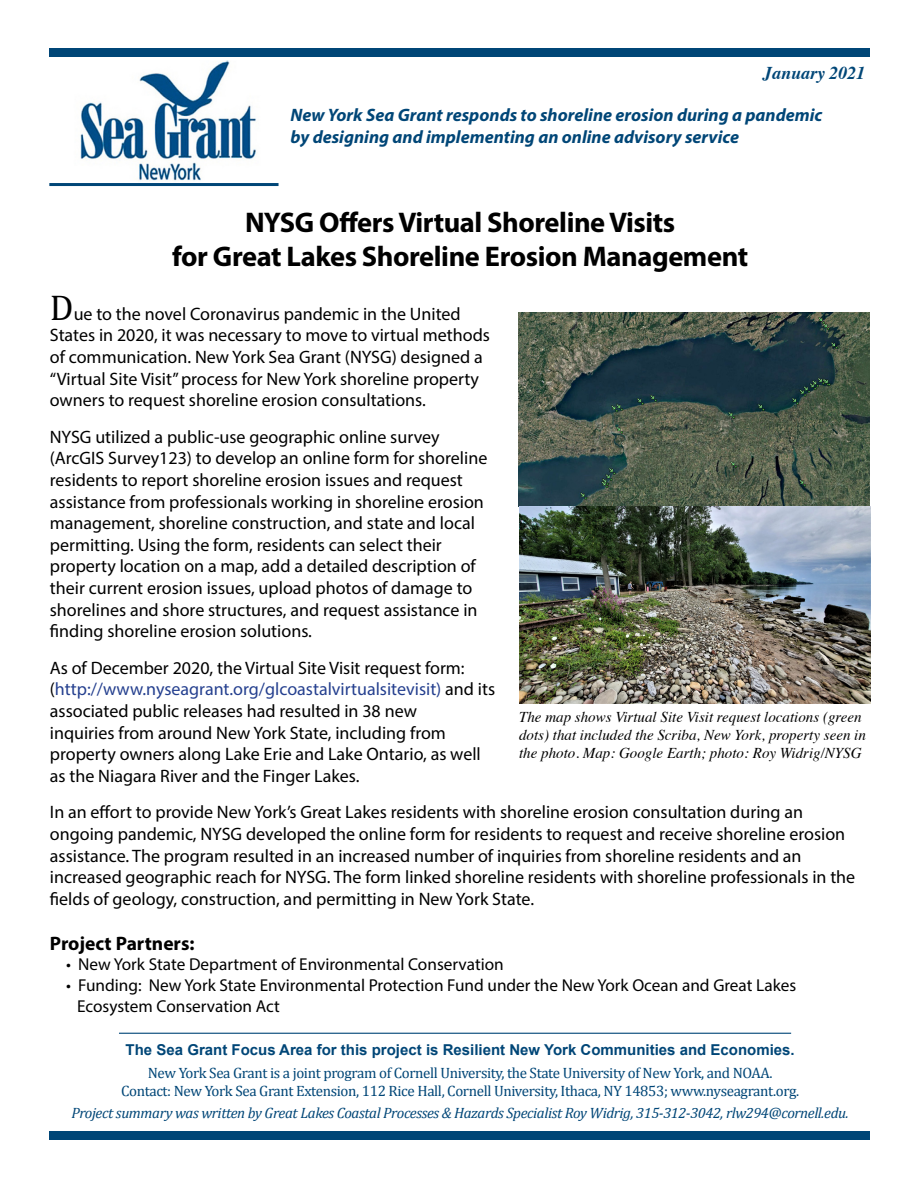
<style>
.page{position:relative;width:918px;height:1188px;background:#fff}
.page>*{position:absolute;margin:0;border:0;box-sizing:border-box;transform-origin:0 0}
.t1{font:700 28.5px/34.2px "Myriad Pro";letter-spacing:-.015em;color:#000;text-align:center}
.t2{font:700 19.5px "Myriad Pro";color:#000}
.t3{font:18px/21.6px "Myriad Pro";color:#000}
.t4{font:italic 700 18px/21.6px "Myriad Pro";color:#004677}
.t5{font:italic 700 18px "Times";color:#004677}
.t6{font:17.25px/20.7px "Myriad Pro";color:#000}
.t7{font:15px/18px "Cambria";letter-spacing:-.025em;color:#004677;text-align:center}
.t8{font:italic 15px/18px "Times";color:#000}
.t9{font:italic 15px "Cambria";letter-spacing:-.025em;color:#004677}
.t10{font:700 15px "Arial";color:#004677}
.s1{font-family:"Cambria";font-size:36px}
.s2{color:#25408f}
</style>
<div class="page">
<img style="left:80px;top:60px;width:177px;height:121px">
<div style="left:49px;top:49px;width:821px;height:8px;background:#004677"></div>
<div style="left:49px;top:1131px;width:821px;height:8px;background:#004677"></div>
<hr style="left:119px;top:1033px;width:672px;height:1px;background:#004677">
<hr style="left:49px;top:183px;width:230px;height:3px;background:#004677">
<img style="left:518px;top:312px;width:352px;height:392px">
<p class="t5" style="left:763px;top:56px;width:104px">January 2021</p>
<p class="t4" style="left:291px;top:104px;width:533px">New York Sea Grant responds to shoreline erosion during a pandemic by designing and implementing an online advisory service</p>
<h1 class="t1" style="left:172px;top:204px;width:578px">NYSG Offers Virtual Shoreline Visits<br>for Great Lakes Shoreline Erosion Management</h1>
<p class="t3" style="left:50px;top:303px;width:442px"><span class="s1">D</span>ue to the novel Coronavirus pandemic in the United States in 2020, it was necessary to move to virtual methods of communication. New York Sea Grant (NYSG) designed a “Virtual Site Visit” process for New York shoreline property owners to request shoreline erosion consultations.</p>
<p class="t3" style="left:50px;top:426px;width:439px">NYSG utilized a public-use geographic online survey (ArcGIS Survey123) to develop an online form for shoreline residents to report shoreline erosion issues and request assistance from professionals working in shoreline erosion management, shoreline construction, and state and local permitting. Using the form, residents can select their property location on a map, add a detailed description of their current erosion issues, upload photos of damage to shorelines and shore structures, and request assistance in finding shoreline erosion solutions.</p>
<p class="t3" style="left:50px;top:657px;width:447px">As of December 2020, the Virtual Site Visit request form: (<span class="s2">http://www.nyseagrant.org/glcoastalvirtualsitevisit)</span> and its associated public releases had resulted in 38 new<br>inquiries from around New York State, including from property owners along Lake Erie and Lake Ontario, as well as the Niagara River and the Finger Lakes.</p>
<p class="t3" style="left:50px;top:801px;width:807px">In an effort to provide New York’s Great Lakes residents with shoreline erosion consultation during an ongoing pandemic, NYSG developed the online form for residents to request and receive shoreline erosion assistance. The program resulted in an increased number of inquiries from shoreline residents and an increased geographic reach for NYSG. The form linked shoreline residents with shoreline professionals in the fields of geology, construction, and permitting in New York State.</p>
<p class="t2" style="left:50px;top:930px;width:146px">Project Partners:</p>
<p class="t6" style="left:66px;top:954px;width:439px">• New York State Department of Environmental Conservation</p>
<p class="t6" style="left:77px;top:975px;width:721px;text-indent:-11px">• Funding: New York State Environmental Protection Fund under the New York Ocean and Great Lakes<br>Ecosystem Conservation Act</p>
<p class="t10" style="left:126px;top:1040px;width:671px">The Sea Grant Focus Area for this project is Resilient New York Communities and Economies.</p>
<p class="t7" style="left:121px;top:1063px;width:680px">New York Sea Grant is a joint program of Cornell University, the State University of New York, and NOAA.<br>Contact: New York Sea Grant Extension, 112 Rice Hall, Cornell University, Ithaca, NY 14853; www.nyseagrant.org.</p>
<p class="t9" style="left:71px;top:1104px;width:779px">Project summary was written by Great Lakes Coastal Processes &amp; Hazards Specialist Roy Widrig, 315-312-3042, rlw294@cornell.edu.</p>
<p class="t8" style="left:519px;top:707px;width:348px">The map shows Virtual Site Visit request locations (green dots) that included the Scriba, New York, property seen in the photo. Map: Google Earth; photo: Roy Widrig/NYSG</p>
</div>
